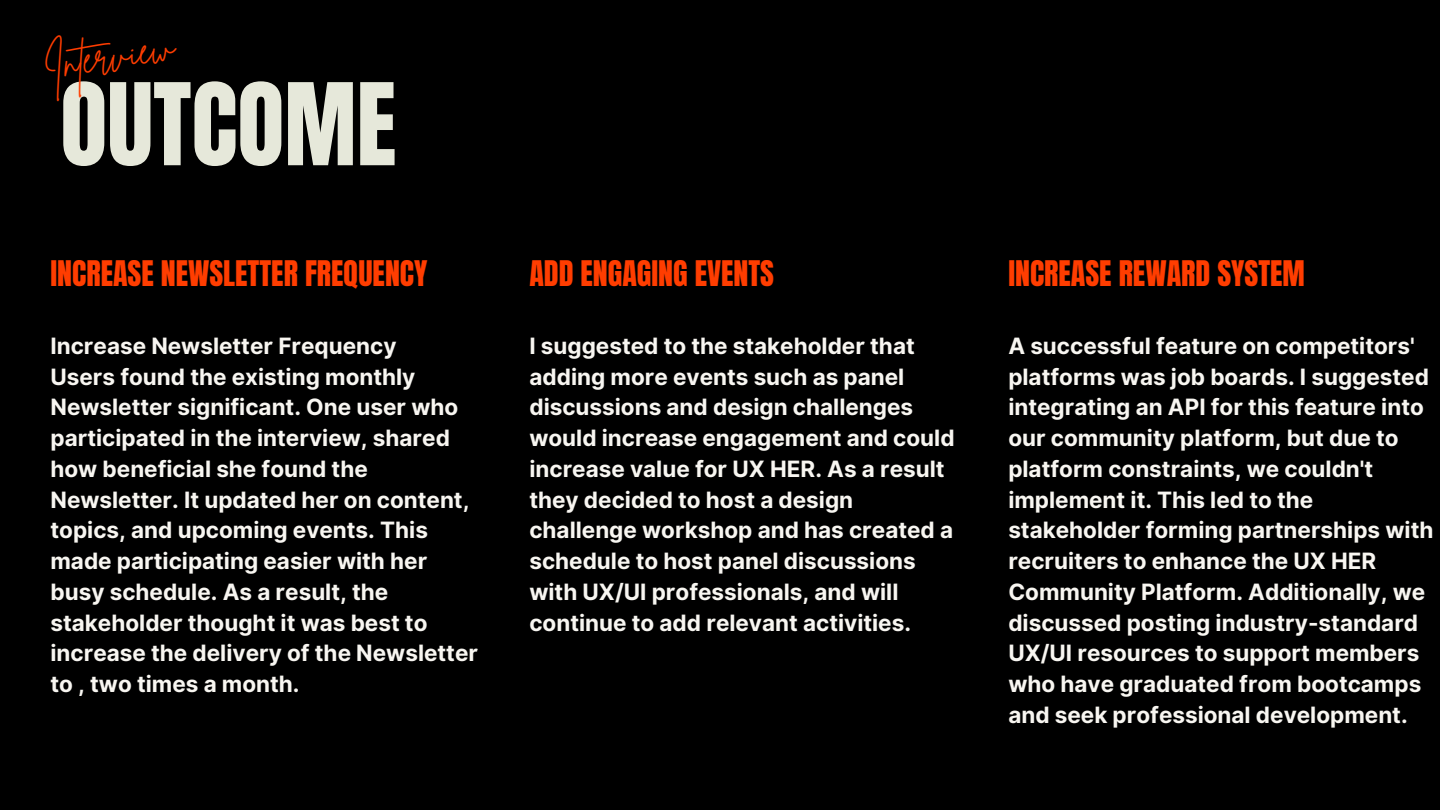
<style>
.page{position:relative;width:1440px;height:810px;background:#000}
.page>*{position:absolute;margin:0;border:0;box-sizing:border-box;transform-origin:0 0}
.t1{font:96.8px "Anton";color:#e6e8da}
.t2{font:40.2px "Brittany Signature";color:#ff3d00}
.t3{font:30px "Anton";color:#ff3d00}
.t4{font:700 22.5px/30.8px "Inter";color:#f8f6f1}
</style>
<div class="page">
<p class="t2" style="left:40px;top:40px;width:133px;rotate:-9deg">Interview</p>
<p class="t1" style="left:60px;top:55px;width:338px">OUTCOME</p>
<h3 class="t3" style="left:50px;top:252px;width:379px">INCREASE NEWSLETTER FREQUENCY</h3>
<p class="t3" style="left:529px;top:252px;width:246px">ADD ENGAGING EVENTS</p>
<p class="t3" style="left:1008px;top:252px;width:298px">INCREASE REWARD SYSTEM</p>
<h2 class="t4" style="left:50px;top:330px;width:348px">Increase Newsletter Frequency</h2>
<h1 class="t4" style="left:50px;top:361px;width:429px">Users found the existing monthly Newsletter significant. One user who participated in the interview, shared how beneficial she found the Newsletter. It updated her on content, topics, and upcoming events. This made participating easier with her busy schedule. As a result, the stakeholder thought it was best to increase the delivery of the Newsletter to , two times a month.</h1>
<h3 class="t4" style="left:529px;top:330px;width:427px">I suggested to the stakeholder that adding more events such as panel discussions and design challenges would increase engagement and could increase value for UX HER. As a result they decided to host a design challenge workshop and has created a schedule to host panel discussions with UX/UI professionals, and will continue to add relevant activities.</h3>
<h3 class="t4" style="left:1008px;top:330px;width:427px">A successful feature on competitors' platforms was job boards. I suggested integrating an API for this feature into our community platform, but due to platform constraints, we couldn't implement it. This led to the stakeholder forming partnerships with recruiters to enhance the UX HER Community Platform. Additionally, we discussed posting industry-standard UX/UI resources to support members who have graduated from bootcamps and seek professional development.</h3>
</div>
